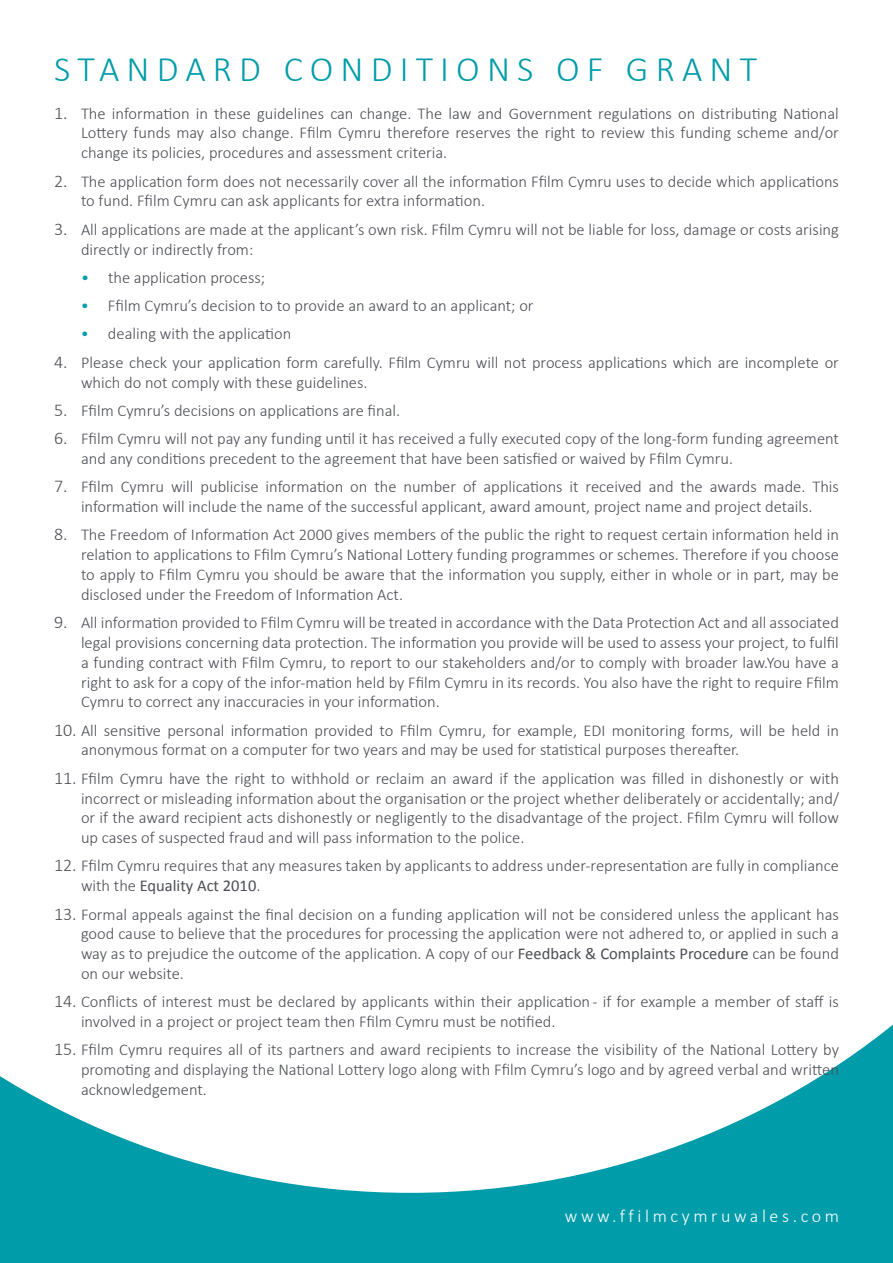
<style>
.page{position:relative;width:893px;height:1263px;background:#009ca9}
.page>*{position:absolute;margin:0;border:0;box-sizing:border-box;transform-origin:0 0}
.t1{font:300 36px "Calibri";letter-spacing:.2em;color:#009ca9}
.t2{font:300 18px "Calibri";letter-spacing:.2em;color:#fff}
.t3{font:300 16.5px/19.8px "Calibri";color:#4c4e55}
.s1{font-size:18px}
.s2{color:#009ca9}
.s3{font-weight:400}
</style>
<div class="page">
<div style="left:0;top:0;width:893px;height:1193px;background:#fff"></div>
<h1 class="t1" style="left:54px;top:47px;width:705px">STANDARD CONDITIONS OF GRANT</h1>
<p class="t3" style="left:81px;top:103px;width:759px;text-align:justify;text-indent:-27px"><span class="s1">1.</span> The information in these guidelines can change. The law and Government regulations on distributing National Lottery funds may also change. Ffilm Cymru therefore reserves the right to review this funding scheme and/or change its policies, procedures and assessment criteria.</p>
<p class="t3" style="left:81px;top:171px;width:759px;text-indent:-27px"><span class="s1">2.</span> The application form does not necessarily cover all the information Ffilm Cymru uses to decide which applications to fund. Ffilm Cymru can ask applicants for extra information.</p>
<p class="t3" style="left:81px;top:219px;width:759px;text-indent:-27px"><span class="s1">3.</span> All applications are made at the applicant’s own risk. Ffilm Cymru will not be liable for loss, damage or costs arising directly or indirectly from:</p>
<p class="t3" style="left:81px;top:267px;width:186px"><span class="s2">•</span> the application process;</p>
<p class="t3" style="left:81px;top:296px;width:454px"><span class="s2">•</span> Ffilm Cymru’s decision to to provide an award to an applicant; or</p>
<p class="t3" style="left:81px;top:324px;width:212px"><span class="s2">•</span> dealing with the application</p>
<p class="t3" style="left:81px;top:352px;width:759px;text-indent:-27px"><span class="s1">4.</span> Please check your application form carefully. Ffilm Cymru will not process applications which are incomplete or which do not comply with these guidelines.</p>
<p class="t3" style="left:54px;top:400px;width:348px"><span class="s1">5.</span> Ffilm Cymru’s decisions on applications are final.</p>
<p class="t3" style="left:81px;top:429px;width:759px;text-indent:-27px"><span class="s1">6.</span> Ffilm Cymru will not pay any funding until it has received a fully executed copy of the long-form funding agreement and any conditions precedent to the agreement that have been satisfied or waived by Ffilm Cymru.</p>
<p class="t3" style="left:54px;top:477px;width:786px;text-align:center"><span class="s1">7.</span> Ffilm Cymru will publicise information on the number of applications it received and the awards made. This information will include the name of the successful applicant, award amount, project name and project details.</p>
<p class="t3" style="left:81px;top:525px;width:759px;text-align:justify;text-indent:-27px"><span class="s1">8.</span> The Freedom of Information Act 2000 gives members of the public the right to request certain information held in relation to applications to Ffilm Cymru’s National Lottery funding programmes or schemes. Therefore if you choose to apply to Ffilm Cymru you should be aware that the information you supply, either in whole or in part, may be disclosed under the Freedom of Information Act.</p>
<p class="t3" style="left:81px;top:612px;width:759px;text-align:justify;text-indent:-27px"><span class="s1">9.</span> All information provided to Ffilm Cymru will be treated in accordance with the Data Protection Act and all associated legal provisions concerning data protection. The information you provide will be used to assess your project, to fulfil a funding contract with Ffilm Cymru, to report to our stakeholders and/or to comply with broader law.You have a right to ask for a copy of the infor-mation held by Ffilm Cymru in its records. You also have the right to require Ffilm Cymru to correct any inaccuracies in your information.</p>
<p class="t3" style="left:81px;top:720px;width:759px;text-indent:-27px"><span class="s1">10.</span> All sensitive personal information provided to Ffilm Cymru, for example, EDI monitoring forms, will be held in anonymous format on a computer for two years and may be used for statistical purposes thereafter.</p>
<p class="t3" style="left:81px;top:768px;width:759px;text-align:justify;text-indent:-27px"><span class="s1">11.</span> Ffilm Cymru have the right to withhold or reclaim an award if the application was filled in dishonestly or with incorrect or misleading information about the organisation or the project whether deliberately or accidentally; and/ or if the award recipient acts dishonestly or negligently to the disadvantage of the project. Ffilm Cymru will follow up cases of suspected fraud and will pass information to the police.</p>
<p class="t3" style="left:81px;top:856px;width:759px;text-indent:-27px"><span class="s1">12.</span> Ffilm Cymru requires that any measures taken by applicants to address under-representation are fully in compliance with the <span class="s3">Equality Act 2010</span>.</p>
<p class="t3" style="left:81px;top:904px;width:759px;text-align:justify;text-indent:-27px"><span class="s1">13.</span> Formal appeals against the final decision on a funding application will not be considered unless the applicant has good cause to believe that the procedures for processing the application were not adhered to, or applied in such a way as to prejudice the outcome of the application. A copy of our <span class="s3">Feedback &amp; Complaints Procedure</span> can be found on our website.</p>
<p class="t3" style="left:81px;top:992px;width:759px;text-indent:-27px"><span class="s1">14.</span> Conflicts of interest must be declared by applicants within their application - if for example a member of staff is involved in a project or project team then Ffilm Cymru must be notified.</p>
<p class="t3" style="left:81px;top:1040px;width:759px;text-align:justify;text-indent:-27px"><span class="s1">15.</span> Ffilm Cymru requires all of its partners and award recipients to increase the visibility of the National Lottery by promoting and displaying the National Lottery logo along with Ffilm Cymru’s logo and by agreed verbal and written acknowledgement.</p>
<p class="t2" style="left:565px;top:1205px;width:276px">www.ffilmcymruwales.com</p>
</div>
